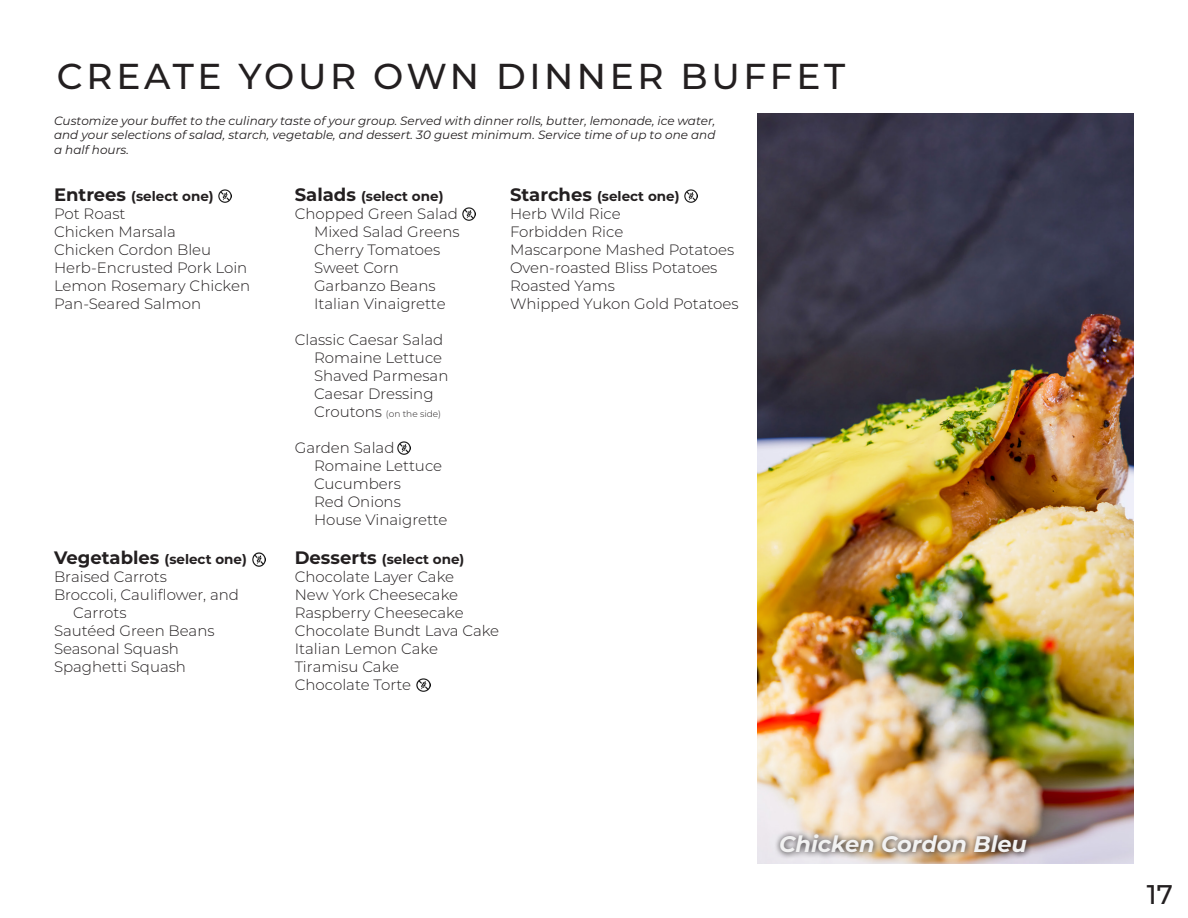
<style>
.page{position:relative;width:1188px;height:918px;background:#fff}
.page>*{position:absolute;margin:0;border:0;box-sizing:border-box;transform-origin:0 0}
.t1{font:500 36px "Montserrat";letter-spacing:.1em;color:#231f20}
.t2{font:500 27px "Montserrat";color:#231f20}
.t3{font:italic 700 22.5px "Montserrat";color:#f2f2f2}
.t4{font:300 15px "Montserrat";color:#231f20}
.t5{font:700 13.5px "Montserrat";color:#231f20}
.t6{font:italic 12px/14.4px "Montserrat";color:#231f20;text-align:justify}
.t7{font:300 9px "Montserrat";color:#231f20}
.s1{font-size:18px}
.s2{font-size:15px}
</style>
<div class="page">
<img style="left:757px;top:113px;width:377px;height:751px">
<img style="left:774px;top:828px;width:259px;height:32px">
<img style="left:218px;top:189px;width:13px;height:14px">
<svg style="left:463px;top:207px;width:13px;height:13px"></svg>
<img style="left:397px;top:441px;width:14px;height:13px">
<img style="left:684px;top:189px;width:14px;height:14px">
<svg style="left:253px;top:553px;width:13px;height:13px"></svg>
<img style="left:417px;top:678px;width:13px;height:14px">
<p class="t1" style="left:57px;top:51px;width:790px">CREATE YOUR OWN DINNER BUFFET</p>
<p class="t6" style="left:54px;top:113px;width:663px">Customize your buffet to the culinary taste of your group. Served with dinner rolls, butter, lemonade, ice water, and your selections of salad, starch, vegetable, and dessert. 30 guest minimum. Service time of up to one and a half hours.</p>
<p class="t5" style="left:54px;top:186px;width:161px"><span class="s1">Entrees</span> (select one)</p>
<p class="t4" style="left:54px;top:204px;width:73px">Pot Roast</p>
<p class="t4" style="left:54px;top:222px;width:123px">Chicken Marsala</p>
<p class="t4" style="left:54px;top:240px;width:159px">Chicken Cordon Bleu</p>
<p class="t4" style="left:54px;top:258px;width:195px">Herb-Encrusted Pork Loin</p>
<p class="t4" style="left:54px;top:276px;width:198px">Lemon Rosemary Chicken</p>
<p class="t4" style="left:54px;top:294px;width:149px">Pan-Seared Salmon</p>
<p class="t5" style="left:295px;top:186px;width:150px"><span class="s1">Salads</span> (select one)</p>
<p class="t4" style="left:295px;top:204px;width:165px">Chopped Green Salad</p>
<p class="t4" style="left:314px;top:222px;width:147px">Mixed Salad Greens</p>
<p class="t4" style="left:314px;top:240px;width:128px">Cherry Tomatoes</p>
<p class="t4" style="left:314px;top:258px;width:86px">Sweet Corn</p>
<p class="t4" style="left:314px;top:276px;width:123px">Garbanzo Beans</p>
<p class="t4" style="left:314px;top:294px;width:133px">Italian Vinaigrette</p>
<p class="t4" style="left:295px;top:330px;width:150px">Classic Caesar Salad</p>
<p class="t4" style="left:314px;top:348px;width:130px">Romaine Lettuce</p>
<p class="t4" style="left:314px;top:366px;width:136px">Shaved Parmesan</p>
<p class="t4" style="left:314px;top:384px;width:121px">Caesar Dressing</p>
<p class="t7" style="left:314px;top:408px;width:129px"><span class="s2">Croutons</span> (on the side)</p>
<p class="t4" style="left:295px;top:438px;width:101px">Garden Salad</p>
<p class="t4" style="left:314px;top:456px;width:130px">Romaine Lettuce</p>
<p class="t4" style="left:314px;top:474px;width:88px">Cucumbers</p>
<p class="t4" style="left:314px;top:492px;width:88px">Red Onions</p>
<p class="t4" style="left:314px;top:510px;width:135px">House Vinaigrette</p>
<p class="t5" style="left:295px;top:550px;width:171px"><span class="s1">Desserts</span> (select one)</p>
<p class="t4" style="left:295px;top:567px;width:161px">Chocolate Layer Cake</p>
<p class="t4" style="left:295px;top:585px;width:165px">New York Cheesecake</p>
<p class="t4" style="left:295px;top:603px;width:170px">Raspberry Cheesecake</p>
<p class="t4" style="left:295px;top:621px;width:206px">Chocolate Bundt Lava Cake</p>
<p class="t4" style="left:295px;top:639px;width:145px">Italian Lemon Cake</p>
<p class="t4" style="left:295px;top:657px;width:106px">Tiramisu Cake</p>
<p class="t4" style="left:295px;top:675px;width:118px">Chocolate Torte</p>
<p class="t5" style="left:510px;top:186px;width:171px"><span class="s1">Starches</span> (select one)</p>
<p class="t4" style="left:510px;top:204px;width:112px">Herb Wild Rice</p>
<p class="t4" style="left:510px;top:222px;width:115px">Forbidden Rice</p>
<p class="t4" style="left:510px;top:240px;width:226px">Mascarpone Mashed Potatoes</p>
<p class="t4" style="left:510px;top:258px;width:209px">Oven-roasted Bliss Potatoes</p>
<p class="t4" style="left:510px;top:276px;width:106px">Roasted Yams</p>
<p class="t4" style="left:510px;top:294px;width:230px">Whipped Yukon Gold Potatoes</p>
<p class="t5" style="left:54px;top:550px;width:195px"><span class="s1">Vegetables</span> (select one)</p>
<p class="t4" style="left:54px;top:567px;width:115px">Braised Carrots</p>
<p class="t4" style="left:54px;top:585px;width:187px">Broccoli, Cauliflower, and</p>
<p class="t4" style="left:73px;top:603px;width:55px">Carrots</p>
<p class="t4" style="left:54px;top:621px;width:162px">Sautéed Green Beans</p>
<p class="t4" style="left:54px;top:639px;width:126px">Seasonal Squash</p>
<p class="t4" style="left:54px;top:657px;width:134px">Spaghetti Squash</p>
<p class="t3" style="left:779px;top:827px;width:250px">Chicken Cordon Bleu</p>
<p class="t2" style="left:1147px;top:875px;width:28px">17</p>
</div>
